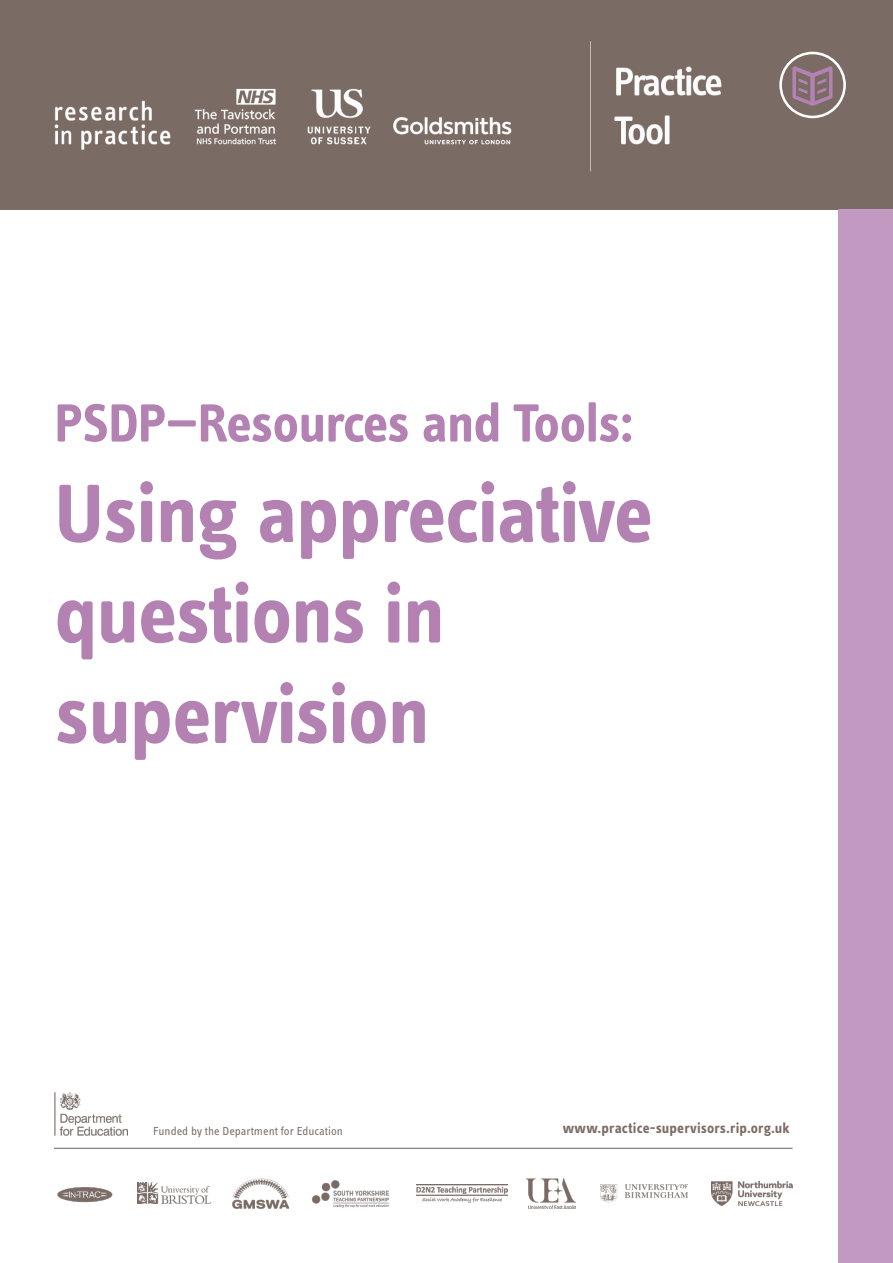
<style>
.page{position:relative;width:893px;height:1263px;background:#fff}
.page>*{position:absolute;margin:0;border:0;box-sizing:border-box;transform-origin:0 0}
.t1{font:700 85.5px/100.5px "Info Text Pro";letter-spacing:-.015em;color:#b381b2}
.t2{font:700 55.5px "Info Text Pro";letter-spacing:-.015em;color:#b381b2}
.t3{font:700 15px "Info Text Pro";letter-spacing:.01em;color:#7b6c65}
.t4{font:12px "Info Text Pro";color:#7b6c65}
</style>
<div class="page">
<div style="left:0;top:0;width:893px;height:209px;background:#7a6b64"></div>
<img style="left:54px;top:41px;width:668px;height:131px">
<hr style="left:54px;top:1148px;width:738px;height:1px;background:#646363">
<img style="left:54px;top:1092px;width:74px;height:44px">
<img style="left:600px;top:1185px;width:87px;height:17px">
<img style="left:416px;top:1184px;width:92px;height:18px">
<img style="left:233px;top:1178px;width:56px;height:31px">
<img style="left:57px;top:1187px;width:56px;height:15px">
<img style="left:711px;top:1181px;width:81px;height:25px">
<img style="left:311px;top:1180px;width:78px;height:27px">
<img style="left:527px;top:1178px;width:48px;height:31px">
<img style="left:138px;top:1182px;width:72px;height:21px">
<div style="left:779px;top:52px;width:67px;height:66px;border:3px solid #fff;border-radius:50%"></div>
<svg style="left:792px;top:66px;width:41px;height:40px"></svg>
<div style="left:839px;top:209px;width:54px;height:1054px;background:#c29ac1"></div>
<p class="t2" style="left:54px;top:389px;width:581px">PSDP—Resources and Tools:</p>
<p class="t1" style="left:54px;top:462px;width:600px">Using appreciative questions in supervision</p>
<p class="t4" style="left:153px;top:1124px;width:191px">Funded by the Department for Education</p>
<p class="t3" style="left:563px;top:1119px;width:228px">www.practice-supervisors.rip.org.uk</p>
</div>
